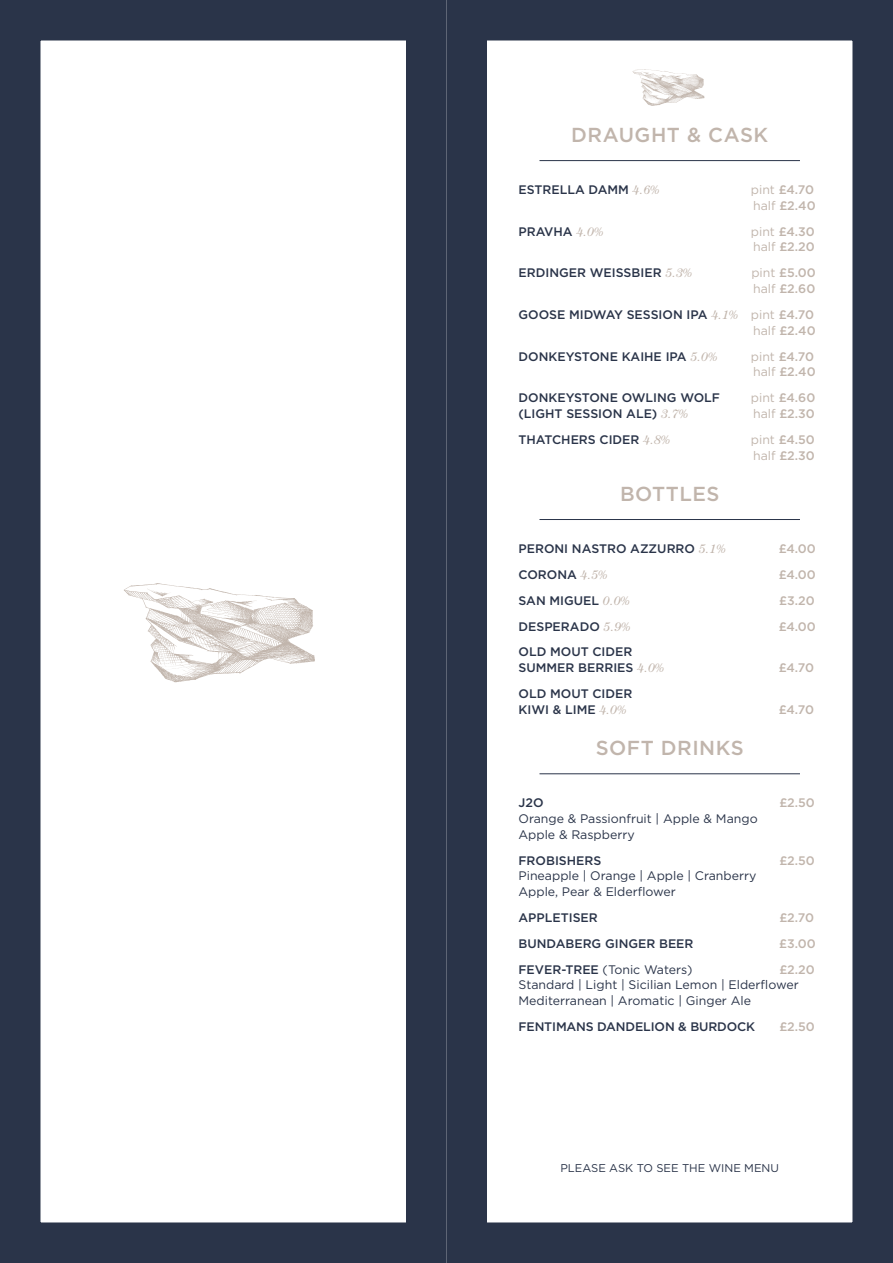
<style>
.page{position:relative;width:893px;height:1263px;background:#fff}
.page>*{position:absolute;margin:0;border:0;box-sizing:border-box;transform-origin:0 0}
.t1{font:500 20.25px "Gotham";letter-spacing:.025em;color:#c1b5ac}
.t2{font:500 12.3px/15.8px "Gotham";color:#2a3449}
.t3{font:12.3px/15.8px "Gotham";color:#2a3449}
.t4{font:500 12.3px/15.8px "Gotham";color:#c1b5ac}
.t5{font:11.25px "Gotham";color:#2a3449}
.s1{font-family:"Century";font-weight:400;font-style:italic;color:#c1b5ac}
.s2{font-weight:400}
.s3{font-weight:400;color:#c1b5ac}
.s4{color:#c1b5ac}
.s5{font-weight:500}
</style>
<div class="page">
<div style="left:0;top:0;width:446px;height:1263px;border:40px solid #2a3449"></div>
<div style="left:446px;top:0;width:447px;height:1263px;border:40px solid #2a3449"></div>
<hr style="left:539px;top:160px;width:261px;height:1px;background:#2a3449">
<hr style="left:539px;top:519px;width:261px;height:1px;background:#2a3449">
<hr style="left:539px;top:773px;width:261px;height:1px;background:#2a3449">
<img style="left:124px;top:583px;width:191px;height:100px">
<img style="left:632px;top:69px;width:73px;height:37px">
<h1 class="t1" style="left:571px;top:122px;width:198px">DRAUGHT &amp; CASK</h1>
<p class="t2" style="left:518px;top:182px;width:142px">ESTRELLA DAMM <span class="s1">4.6%</span></p>
<p class="t4" style="left:751px;top:182px;width:66px"><span class="s2">pint</span> £4.70 <span class="s2">half</span> £2.40</p>
<p class="t2" style="left:518px;top:223px;width:86px">PRAVHA <span class="s1">4.0%</span></p>
<p class="t4" style="left:751px;top:223px;width:65px"><span class="s2">pint</span> £4.30 <span class="s2">half</span> £2.20</p>
<p class="t2" style="left:518px;top:265px;width:175px">ERDINGER WEISSBIER <span class="s1">5.3%</span></p>
<p class="t4" style="left:751px;top:265px;width:66px"><span class="s2">pint</span> £5.00 <span class="s2">half</span> £2.60</p>
<p class="t2" style="left:518px;top:306px;width:299px;text-align:right">GOOSE MIDWAY SESSION IPA <span class="s1">4.1%</span> <span class="s3">pint</span> <span class="s4">£4.70 </span><span class="s3">half</span> <span class="s4">£2.40</span></p>
<p class="t2" style="left:518px;top:348px;width:200px">DONKEYSTONE KAIHE IPA <span class="s1">5.0%</span></p>
<p class="t4" style="left:751px;top:348px;width:66px"><span class="s2">pint</span> £4.70 <span class="s2">half</span> £2.40</p>
<p class="t2" style="left:518px;top:390px;width:203px">DONKEYSTONE OWLING WOLF</p>
<p class="t4" style="left:751px;top:390px;width:66px"><span class="s2">pint</span> £4.60</p>
<p class="t2" style="left:518px;top:405px;width:170px">(LIGHT SESSION ALE) <span class="s1">3.7%</span></p>
<p class="t4" style="left:753px;top:405px;width:63px"><span class="s2">half</span> £2.30</p>
<p class="t2" style="left:518px;top:431px;width:152px">THATCHERS CIDER <span class="s1">4.8%</span></p>
<p class="t4" style="left:751px;top:431px;width:66px"><span class="s2">pint</span> £4.50 <span class="s2">half</span> £2.30</p>
<h1 class="t1" style="left:620px;top:481px;width:101px">BOTTLES</h1>
<p class="t2" style="left:518px;top:540px;width:208px">PERONI NASTRO AZZURRO <span class="s1">5.1%</span></p>
<p class="t4" style="left:779px;top:540px;width:39px">£4.00</p>
<p class="t2" style="left:518px;top:566px;width:90px">CORONA <span class="s1">4.5%</span></p>
<p class="t4" style="left:779px;top:566px;width:39px">£4.00</p>
<p class="t2" style="left:518px;top:592px;width:112px">SAN MIGUEL <span class="s1">0.0%</span></p>
<p class="t4" style="left:779px;top:592px;width:37px">£3.20</p>
<p class="t2" style="left:518px;top:618px;width:113px">DESPERADO <span class="s1">5.9%</span></p>
<p class="t4" style="left:779px;top:618px;width:39px">£4.00</p>
<p class="t2" style="left:518px;top:644px;width:146px">OLD MOUT CIDER<br>SUMMER BERRIES <span class="s1">4.0%</span></p>
<p class="t4" style="left:779px;top:660px;width:37px">£4.70</p>
<p class="t2" style="left:518px;top:686px;width:115px">OLD MOUT CIDER<br>KIWI &amp; LIME <span class="s1">4.0%</span></p>
<h1 class="t1" style="left:596px;top:735px;width:150px">SOFT DRINKS</h1>
<p class="t4" style="left:779px;top:701px;width:37px">£4.70</p>
<p class="t2" style="left:518px;top:795px;width:27px">J2O</p>
<p class="t4" style="left:779px;top:795px;width:37px">£2.50</p>
<p class="t3" style="left:518px;top:810px;width:241px">Orange &amp; Passionfruit | Apple &amp; Mango<br>Apple &amp; Raspberry</p>
<p class="t2" style="left:518px;top:852px;width:84px">FROBISHERS</p>
<p class="t4" style="left:779px;top:852px;width:37px">£2.50</p>
<p class="t3" style="left:518px;top:868px;width:239px">Pineapple | Orange | Apple | Cranberry<br>Apple, Pear &amp; Elderflower</p>
<p class="t2" style="left:518px;top:909px;width:81px">APPLETISER</p>
<p class="t4" style="left:779px;top:909px;width:36px">£2.70</p>
<p class="t2" style="left:518px;top:935px;width:177px">BUNDABERG GINGER BEER</p>
<p class="t4" style="left:779px;top:935px;width:38px">£3.00</p>
<p class="t3" style="left:518px;top:961px;width:175px"><span class="s5">FEVER-TREE</span> (Tonic Waters)</p>
<p class="t4" style="left:779px;top:961px;width:37px">£2.20</p>
<p class="t3" style="left:518px;top:977px;width:282px">Standard | Light | Sicilian Lemon | Elderflower<br>Mediterranean | Aromatic | Ginger Ale</p>
<p class="t2" style="left:518px;top:1019px;width:238px">FENTIMANS DANDELION &amp; BURDOCK</p>
<p class="t4" style="left:779px;top:1019px;width:37px">£2.50</p>
<p class="t5" style="left:560px;top:1161px;width:220px">PLEASE ASK TO SEE THE WINE MENU</p>
</div>
